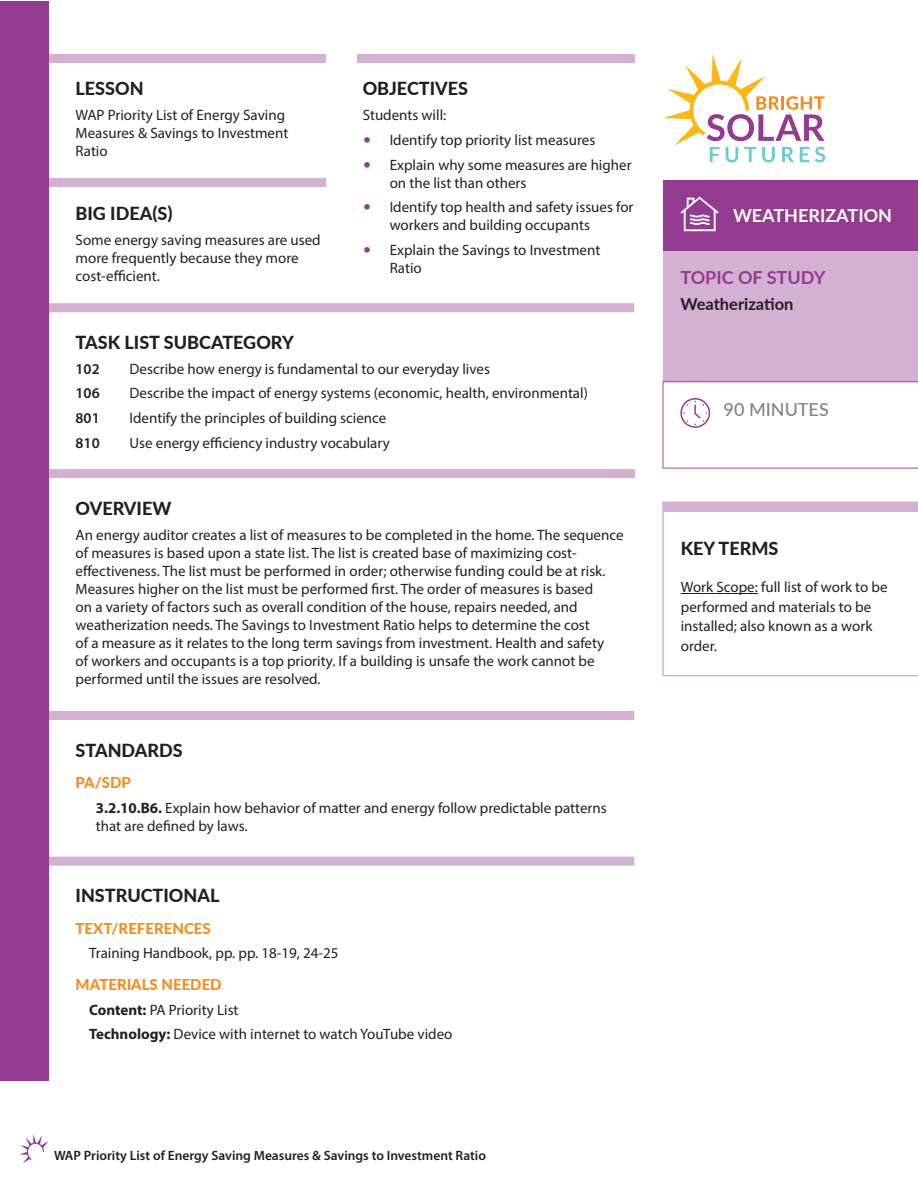
<style>
.page{position:relative;width:918px;height:1188px;background:#fff}
.page>*{position:absolute;margin:0;border:0;box-sizing:border-box;transform-origin:0 0}
.Body{font:800 18px "Lato";color:#231f20}
.t1{font:700 18px "Lato";color:#fff}
.t2{font:700 18px "Lato";color:#933a91}
.t3{font:500 18px "Lato";color:#808285}
.t4{font:700 16.5px "Lato";color:#231f20}
.Body-2{font:15px/18px "Myriad Pro";color:#231f20}
.Indent{font:15px "Myriad Pro";color:#231f20}
.Subheading{font:800 15px "Lato";color:#f68b1f}
.Body-3{font:600 15px "Myriad Pro";color:#231f20}
.Body-4{font:600 13.5px "Myriad Pro";color:#231f20}
.s1{font-family:"Lato";color:#933a91}
.s2{font-weight:700}
</style>
<div class="page">
<div style="left:0;top:1px;width:49px;height:1080px;background:#933a91"></div>
<svg style="left:19px;top:1134px;width:30px;height:29px"></svg>
<div style="left:663px;top:180px;width:255px;height:70px;background:#933a91"></div>
<svg style="left:663px;top:54px;width:162px;height:108px"></svg>
<div style="left:663px;top:250px;width:255px;height:131px;background:#d4b0d3"></div>
<svg style="left:662px;top:381px;width:256px;height:88px"></svg>
<svg style="left:680px;top:196px;width:39px;height:36px"></svg>
<div style="left:49px;top:54px;width:277px;height:9px;background:#d4b0d3"></div>
<div style="left:357px;top:54px;width:278px;height:9px;background:#d4b0d3"></div>
<div style="left:49px;top:178px;width:277px;height:9px;background:#d4b0d3"></div>
<div style="left:49px;top:469px;width:586px;height:9px;background:#d4b0d3"></div>
<svg style="left:49px;top:303px;width:585px;height:9px;background:#d5b2d4"></svg>
<div style="left:49px;top:711px;width:585px;height:9px;background:#d4b0d3"></div>
<svg style="left:49px;top:857px;width:585px;height:9px;background:#d5b2d4"></svg>
<div style="left:662px;top:501px;width:256px;height:9px;background:#d4b0d3"></div>
<svg style="left:662px;top:510px;width:256px;height:166px"></svg>
<hr style="left:681px;top:593px;width:77px;height:1px;background:#231f20">
<p class="Body" style="left:76px;top:76px;width:70px">LESSON</p>
<p class="Body-2" style="left:76px;top:106px;width:214px">WAP Priority List of Energy Saving<br>Measures &amp; Savings to Investment<br>Ratio</p>
<p class="Body" style="left:76px;top:200px;width:99px">BIG IDEA(S)</p>
<p class="Body-2" style="left:76px;top:231px;width:247px">Some energy saving measures are used more frequently because they more cost-efficient.</p>
<p class="Body" style="left:363px;top:76px;width:107px">OBJECTIVES</p>
<p class="Body-2" style="left:363px;top:106px;width:85px">Students will:</p>
<p class="Body-2" style="left:363px;top:131px;width:234px"><span class="s1">ҋ</span> Identify top priority list measures</p>
<p class="Body-2" style="left:390px;top:155px;width:243px;text-indent:-27px"><span class="s1">ҋ</span> Explain why some measures are higher on the list than others</p>
<p class="Body-2" style="left:390px;top:198px;width:245px;text-indent:-27px"><span class="s1">ҋ</span> Identify top health and safety issues for workers and building occupants</p>
<p class="Body-2" style="left:390px;top:241px;width:212px;text-indent:-27px"><span class="s1">ҋ</span> Explain the Savings to Investment<br>Ratio</p>
<p class="Body" style="left:76px;top:329px;width:220px">TASK LIST SUBCATEGORY</p>
<p class="Body-3" style="left:76px;top:359px;width:26px">102</p>
<p class="Body-2" style="left:130px;top:359px;width:362px">Describe how energy is fundamental to our everyday lives</p>
<p class="Body-3" style="left:76px;top:384px;width:26px">106</p>
<p class="Body-2" style="left:130px;top:384px;width:460px">Describe the impact of energy systems (economic, health, environmental)</p>
<p class="Body-3" style="left:76px;top:409px;width:26px">801</p>
<p class="Body-2" style="left:130px;top:409px;width:258px">Identify the principles of building science</p>
<p class="Body-3" style="left:76px;top:433px;width:26px">810</p>
<p class="Body-2" style="left:130px;top:434px;width:262px">Use energy efficiency industry vocabulary</p>
<p class="Body" style="left:76px;top:495px;width:97px">OVERVIEW</p>
<p class="Body-2" style="left:76px;top:526px;width:550px">An energy auditor creates a list of measures to be completed in the home. The sequence of measures is based upon a state list. The list is created base of maximizing cost&shy;effectiveness. The list must be performed in order; otherwise funding could be at risk.<br>Measures higher on the list must be performed first. The order of measures is based<br>on a variety of factors such as overall condition of the house, repairs needed, and weatherization needs. The Savings to Investment Ratio helps to determine the cost<br>of a measure as it relates to the long term savings from investment. Health and safety<br>of workers and occupants is a top priority. If a building is unsafe the work cannot be performed until the issues are resolved.</p>
<p class="Body" style="left:76px;top:737px;width:109px">STANDARDS</p>
<p class="Subheading" style="left:76px;top:772px;width:57px">PA/SDP</p>
<p class="Body-2" style="left:96px;top:799px;width:512px"><span class="s2">3.2.10.B6.</span> Explain how behavior of matter and energy follow predictable patterns that are defined by laws.</p>
<p class="Body" style="left:76px;top:882px;width:145px">INSTRUCTIONAL</p>
<p class="Subheading" style="left:76px;top:917px;width:137px">TEXT/REFERENCES</p>
<p class="Indent" style="left:89px;top:944px;width:251px">Training Handbook, pp. pp. 18-19, 24-25</p>
<p class="Subheading" style="left:76px;top:973px;width:148px">MATERIALS NEEDED</p>
<p class="Indent" style="left:89px;top:1000px;width:151px"><span class="s2">Content:</span> PA Priority List</p>
<p class="Indent" style="left:89px;top:1025px;width:365px"><span class="s2">Technology:</span> Device with internet to watch YouTube video</p>
<p class="Body-4" style="left:54px;top:1147px;width:433px">WAP Priority List of Energy Saving Measures &amp; Savings to Investment Ratio</p>
<p class="t1" style="left:733px;top:202px;width:161px">WEATHERIZATION</p>
<p class="t2" style="left:680px;top:264px;width:146px">TOPIC OF STUDY</p>
<p class="t4" style="left:680px;top:292px;width:115px">Weatherization</p>
<p class="t3" style="left:724px;top:397px;width:107px">90 MINUTES</p>
<p class="Body" style="left:681px;top:535px;width:99px">KEY TERMS</p>
<p class="Body-2" style="left:681px;top:577px;width:208px;line-height:19.5px">Work Scope: full list of work to be performed and materials to be installed; also known as a work order.</p>
</div>
